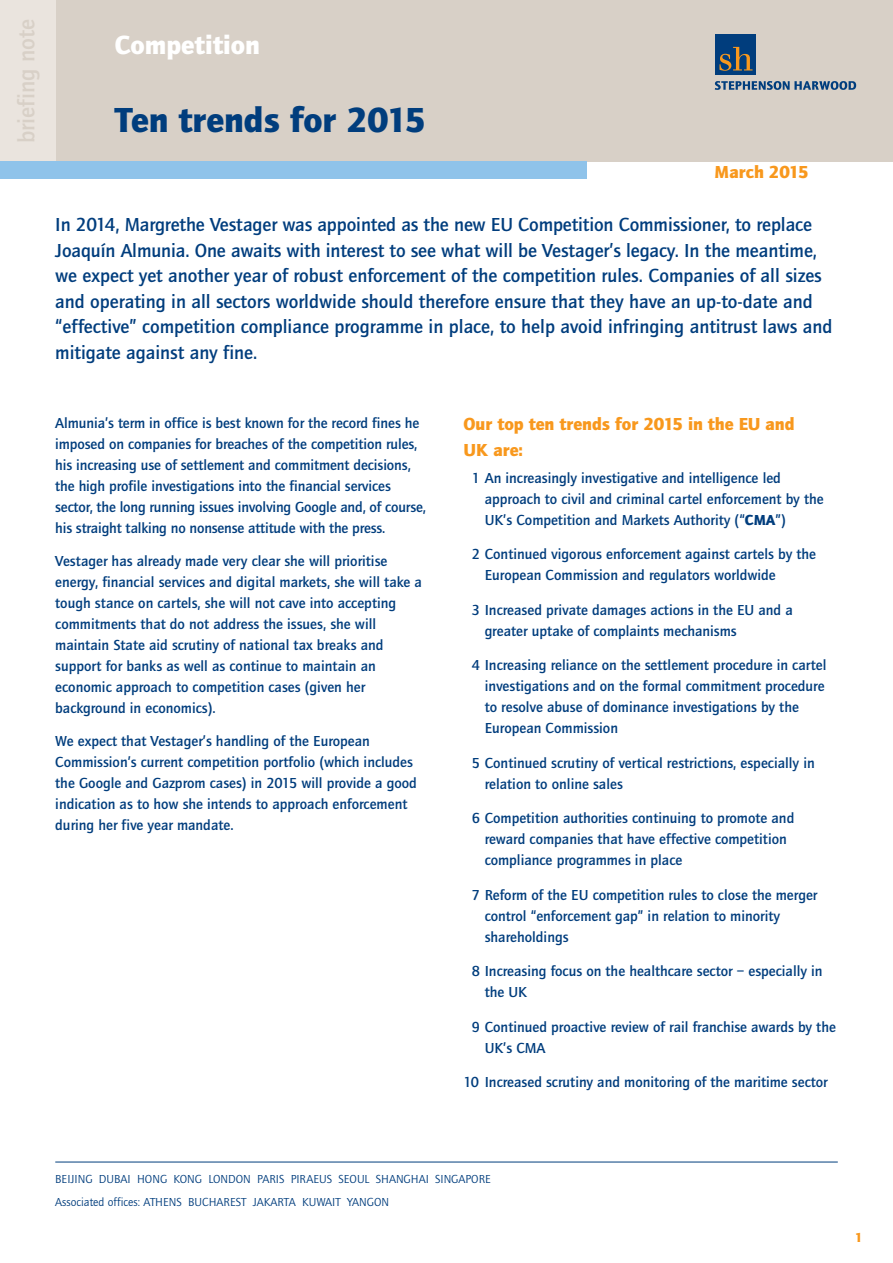
<style>
.page{position:relative;width:893px;height:1263px;background:#fff}
.page>*{position:absolute;margin:0;border:0;box-sizing:border-box;transform-origin:0 0}
.t1{font:900 36px "Quay Sans EF";color:#003d7d}
.t2{font:900 27px "Quay Sans EF";color:#fff}
.t3{font:500 24px "Quay Sans EF";color:#d8d0c7}
.t4{font:500 19.5px/25.5px "Quay Sans EF";color:#003d7d}
.t5{font:900 18px/25.5px "Quay Sans EF";color:#f8981d}
.t6{font:500 15px/21px "Quay Sans EF";color:#003d7d}
.t7{font:900 13.5px "Quay Sans EF";color:#f8981d}
.t8{font:12px/23px "Quay Sans EF";color:#003d7d}
.s1{font-weight:900}
</style>
<div class="page">
<div style="left:0;top:0;width:892px;height:162px;background:#d8d0c7"></div>
<div style="left:0;top:0;width:55px;height:162px;background:#eae4de"></div>
<div style="left:0;top:162px;width:587px;height:17px;background:#8fc3ea"></div>
<svg style="left:715px;top:81px;width:141px;height:9px"></svg>
<div style="left:715px;top:35px;width:41px;height:40px;background:#003d7d"></div>
<svg style="left:719px;top:47px;width:34px;height:24px"></svg>
<hr style="left:55px;top:1162px;width:783px;height:1px;background:#003d7d">
<h3 class="t3" style="left:17px;top:143px;width:126px;rotate:-90deg">briefing note</h3>
<h2 class="t2" style="left:115px;top:35px;width:147px">Competition</h2>
<h1 class="t1" style="left:115px;top:106px;width:313px">Ten trends for 2015</h1>
<p class="t5" style="left:714px;top:161px;width:96px">March 2015</p>
<p class="t4" style="left:55px;top:214px;width:778px">In 2014, Margrethe Vestager was appointed as the new EU Competition Commissioner, to replace Joaquín Almunia. One awaits with interest to see what will be Vestager’s legacy. In the meantime, we expect yet another year of robust enforcement of the competition rules. Companies of all sizes and operating in all sectors worldwide should therefore ensure that they have an up-to-date and “effective” competition compliance programme in place, to help avoid infringing antitrust laws and mitigate against any fine.</p>
<p class="t6" style="left:55px;top:414px;width:372px">Almunia’s term in office is best known for the record fines he imposed on companies for breaches of the competition rules, his increasing use of settlement and commitment decisions, the high profile investigations into the financial services sector, the long running issues involving Google and, of course, his straight talking no nonsense attitude with the press.</p>
<p class="t6" style="left:55px;top:552px;width:368px">Vestager has already made very clear she will prioritise energy, financial services and digital markets, she will take a tough stance on cartels, she will not cave into accepting commitments that do not address the issues, she will maintain State aid scrutiny of national tax breaks and support for banks as well as continue to maintain an economic approach to competition cases (given her background in economics).</p>
<p class="t6" style="left:55px;top:732px;width:363px">We expect that Vestager’s handling of the European Commission’s current competition portfolio (which includes the Google and Gazprom cases) in 2015 will provide a good indication as to how she intends to approach enforcement during her five year mandate.</p>
<p class="t5" style="left:463px;top:413px;width:333px">Our top ten trends for 2015 in the EU and<br>UK are:</p>
<p class="t6" style="left:485px;top:468px;width:340px;text-indent:-13px">1 An increasingly investigative and intelligence led approach to civil and criminal cartel enforcement by the<br>UK’s Competition and Markets Authority (“<span class="s1">CMA</span>”)</p>
<p class="t6" style="left:485px;top:545px;width:333px;text-indent:-13px">2 Continued vigorous enforcement against cartels by the<br>European Commission and regulators worldwide</p>
<p class="t6" style="left:485px;top:600px;width:310px;text-indent:-13px">3 Increased private damages actions in the EU and a greater uptake of complaints mechanisms</p>
<p class="t6" style="left:485px;top:656px;width:343px;text-indent:-13px">4 Increasing reliance on the settlement procedure in cartel investigations and on the formal commitment procedure to resolve abuse of dominance investigations by the European Commission</p>
<p class="t6" style="left:485px;top:753px;width:331px;text-indent:-13px">5 Continued scrutiny of vertical restrictions, especially in relation to online sales</p>
<p class="t6" style="left:485px;top:809px;width:311px;text-indent:-13px">6 Competition authorities continuing to promote and reward companies that have effective competition compliance programmes in place</p>
<p class="t6" style="left:485px;top:885px;width:334px;text-indent:-13px">7 Reform of the EU competition rules to close the merger control “enforcement gap” in relation to minority shareholdings</p>
<p class="t6" style="left:485px;top:962px;width:339px;text-indent:-13px">8 Increasing focus on the healthcare sector – especially in the UK</p>
<p class="t6" style="left:485px;top:1017px;width:353px;text-indent:-13px">9 Continued proactive review of rail franchise awards by the<br>UK’s CMA</p>
<p class="t6" style="left:463px;top:1073px;width:366px">10 Increased scrutiny and monitoring of the maritime sector</p>
<p class="t8" style="left:55px;top:1169px;width:437px">BEIJING DUBAI HONG KONG LONDON PARIS PIRAEUS SEOUL SHANGHAI SINGAPORE<br>Associated offices: ATHENS BUCHAREST JAKARTA KUWAIT YANGON</p>
<p class="t7" style="left:855px;top:1232px;width:9px">1</p>
</div>
